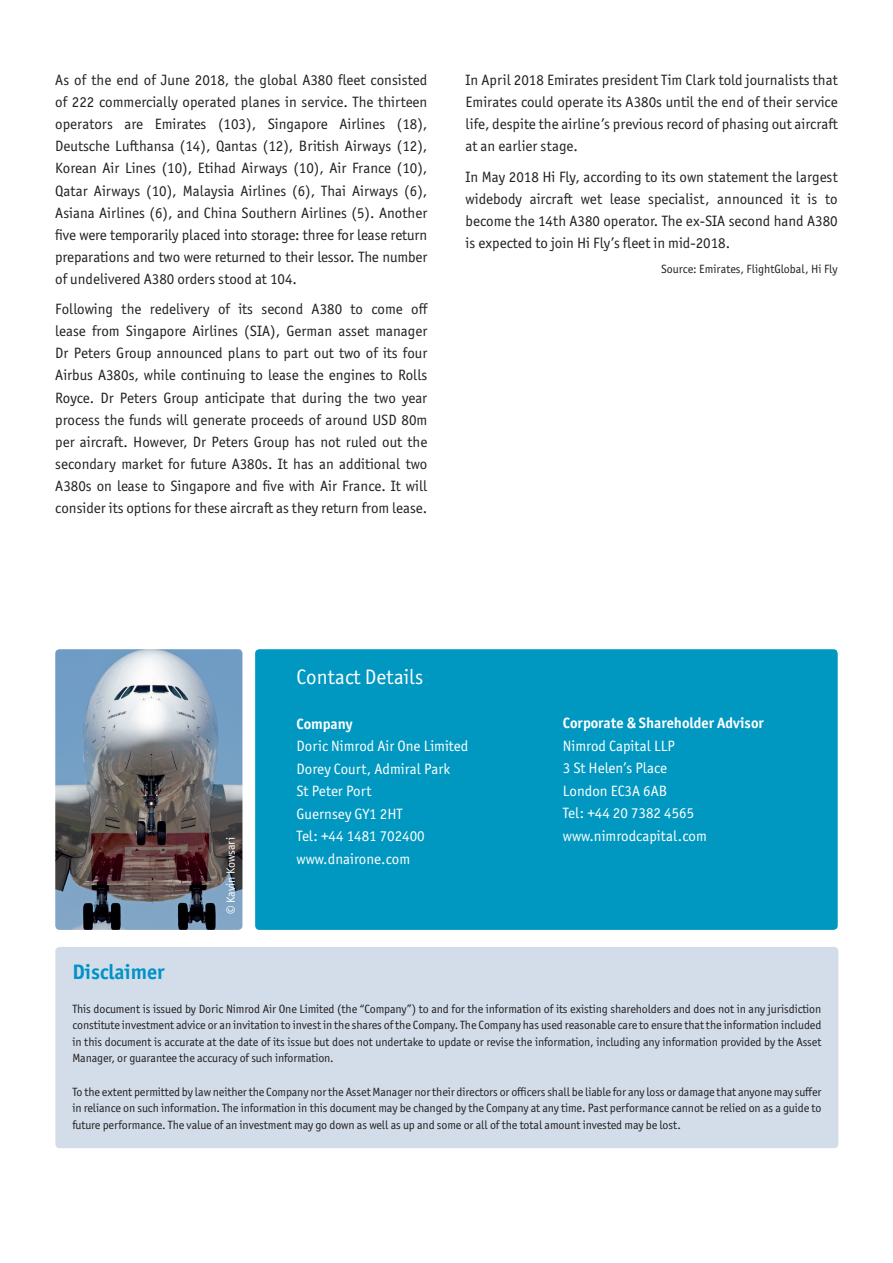
<style>
.page{position:relative;width:893px;height:1263px;background:#fff}
.page>*{position:absolute;margin:0;border:0;box-sizing:border-box;transform-origin:0 0}
.t1{font:21px "Officina Sans ITC Std";color:#fff}
.t2{font:700 21px "Officina Sans ITC Std";color:#0092c8}
.t3{font:15px/22px "Officina Sans ITC Std";color:#231f20;text-align:justify}
.t4{font:15px/22.5px "Officina Sans ITC Std";color:#fff}
.t5{font:700 15px "Officina Sans ITC Std";color:#fff}
.t6{font:12px/16.5px "Officina Sans ITC Std";letter-spacing:-.01em;color:#231f20;text-align:justify}
.t7{font:12px "Officina Sans ITC Std";color:#fff}
</style>
<div class="page">
<div style="left:255px;top:649px;width:583px;height:281px;background:#0098c1;border-radius:4px"></div>
<img style="left:55px;top:649px;width:187px;height:281px">
<div style="left:55px;top:947px;width:783px;height:201px;background:#d2dde9;border-radius:4px"></div>
<p class="t3" style="left:55px;top:69px;width:374px">As of the end of June 2018, the global A380 fleet consisted of 222 commercially operated planes in service. The thirteen operators are Emirates (103), Singapore Airlines (18), Deutsche Lufthansa (14), Qantas (12), British Airways (12), Korean Air Lines (10), Etihad Airways (10), Air France (10), Qatar Airways (10), Malaysia Airlines (6), Thai Airways (6), Asiana Airlines (6), and China Southern Airlines (5). Another five were temporarily placed into storage: three for lease return preparations and two were returned to their lessor. The number of undelivered A380 orders stood at 104.</p>
<p class="t3" style="left:55px;top:298px;width:374px">Following the redelivery of its second A380 to come off lease from Singapore Airlines (SIA), German asset manager Dr Peters Group announced plans to part out two of its four Airbus A380s, while continuing to lease the engines to Rolls Royce. Dr Peters Group anticipate that during the two year process the funds will generate proceeds of around USD 80m per aircraft. However, Dr Peters Group has not ruled out the secondary market for future A380s. It has an additional two A380s on lease to Singapore and five with Air France. It will consider its options for these aircraft as they return from lease.</p>
<p class="t3" style="left:466px;top:69px;width:374px">In April 2018 Emirates president Tim Clark told journalists that Emirates could operate its A380s until the end of their service life, despite the airline’s previous record of phasing out aircraft at an earlier stage.</p>
<p class="t3" style="left:466px;top:166px;width:374px">In May 2018 Hi Fly, according to its own statement the largest widebody aircraft wet lease specialist, announced it is to become the 14th A380 operator. The ex-SIA second hand A380 is expected to join Hi Fly’s fleet in mid-2018.</p>
<p class="t6" style="left:661px;top:261px;width:178px">Source: Emirates, FlightGlobal, Hi Fly</p>
<p class="t7" style="left:224px;top:914px;width:79px;rotate:-90deg">© Kavin Kowsari</p>
<h1 class="t1" style="left:297px;top:664px;width:128px">Contact Details</h1>
<p class="t5" style="left:297px;top:714px;width:57px">Company</p>
<p class="t4" style="left:297px;top:735px;width:173px">Doric Nimrod Air One Limited<br>Dorey Court, Admiral Park<br>St Peter Port<br>Guernsey GY1 2HT<br>Tel: +44 1481 702400 www.dnairone.com</p>
<p class="t5" style="left:563px;top:714px;width:202px">Corporate &amp; Shareholder Advisor</p>
<p class="t4" style="left:563px;top:734px;width:145px">Nimrod Capital LLP<br>3 St Helen’s Place<br>London EC3A 6AB<br>Tel: +44 20 7382 4565 www.nimrodcapital.com</p>
<h1 class="t2" style="left:72px;top:959px;width:94px">Disclaimer</h1>
<p class="t6" style="left:72px;top:1000px;width:750px">This document is issued by Doric Nimrod Air One Limited (the “Company”) to and for the information of its existing shareholders and does not in any jurisdiction constitute investment advice or an invitation to invest in the shares of the Company. The Company has used reasonable care to ensure that the information included in this document is accurate at the date of its issue but does not undertake to update or revise the information, including any information provided by the Asset Manager, or guarantee the accuracy of such information.</p>
<p class="t6" style="left:72px;top:1083px;width:750px">To the extent permitted by law neither the Company nor the Asset Manager nor their directors or officers shall be liable for any loss or damage that anyone may suffer in reliance on such information. The information in this document may be changed by the Company at any time. Past performance cannot be relied on as a guide to future performance. The value of an investment may go down as well as up and some or all of the total amount invested may be lost.</p>
</div>
